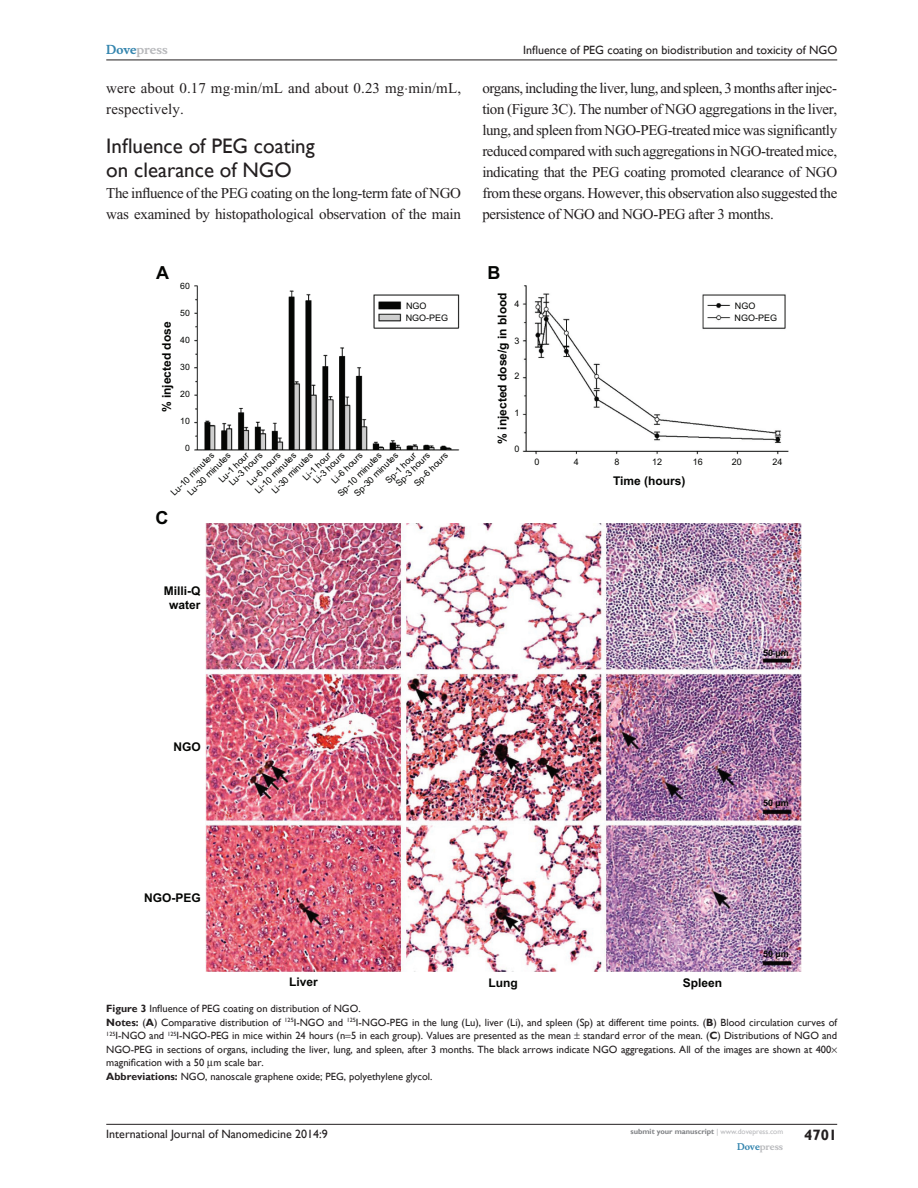
<style>
.page{position:relative;width:918px;height:1188px;background:#fff}
.page>*{position:absolute;margin:0;border:0;box-sizing:border-box;transform-origin:0 0}
.H2-2li{font:21px/24px "Gill Sans";color:#231f20}
.t1{font:700 18px "Arial";color:#040503}
.TxF{font:15px/21px "Times New Roman";letter-spacing:-.025em;color:#231f20}
.Tx{font:15px/21px "Times New Roman";letter-spacing:.005em;color:#231f20}
.t2{font:700 15px "Gill Sans";color:#231f20}
.t3{font:12px "Gill Sans";color:#231f20}
.t4{font:700 12px/14.4px "Arial";color:#040503;text-align:center}
.t5{font:700 12px "Musee";color:#b8b9bc}
.FigSNRI{font:10.5px/13.5px "Gill Sans";color:#231f20}
.FigC{font:10.5px "Gill Sans";color:#231f20}
.t6{font:9px/11.9px "Arial";color:#040503}
.t7{font:700 9px "Arial";color:#040503}
.t8{font:700 9px "Musee";color:#b8b9bc}
.t9{font:8.7px "Arial";color:#040503}
.t10{font:700 7.5px "Gill Sans";color:#808285}
.s1{color:#3485ae}
.s2{font-weight:700}
.s3{font-weight:400;color:#b8b9bc}
</style>
<div class="page">
<hr style="left:106px;top:1124px;width:731px;height:1px;background:#231f20">
<hr style="left:106px;top:60px;width:731px;height:1px;background:#231f20">
<img style="left:206px;top:524px;width:595px;height:447px">
<img style="left:523px;top:286px;width:266px;height:169px">
<img style="left:194px;top:285px;width:265px;height:166px">
<p class="t5" style="left:106px;top:43px;width:63px"><span class="s1">Dove</span>press</p>
<p class="Tx" style="left:106px;top:77px;width:356px">were about 0.17 mg⋅min/mL and about 0.23 mg⋅min/mL, respectively.</p>
<p class="H2-2li" style="left:106px;top:134px;width:210px">Influence of PEG coating on clearance of NGO</p>
<p class="TxF" style="left:106px;top:182px;width:356px">The influence of the PEG coating on the long-term fate of NGO was examined by histopathological observation of the main</p>
<p class="t3" style="left:523px;top:43px;width:316px">Influence of PEG coating on biodistribution and toxicity of NGO</p>
<p class="TxF" style="left:482px;top:77px;width:356px;text-align:justify">organs, including the liver, lung, and spleen, 3 months after injec&shy;tion (Figure 3C). The number of NGO aggregations in the liver, lung, and spleen from NGO-PEG-treated mice was significantly reduced compared with such aggregations in NGO-treated mice, indicating that the PEG coating promoted clearance of NGO from these organs. However, this observation also suggested the persistence of NGO and NGO-PEG after 3 months.</p>
<p class="t1" style="left:156px;top:260px;width:14px">A</p>
<p class="t1" style="left:488px;top:260px;width:14px">B</p>
<p class="t9" style="left:180px;top:280px;width:11px">60</p>
<p class="t6" style="left:406px;top:300px;width:44px">NGO<br>NGO-PEG</p>
<p class="t9" style="left:180px;top:308px;width:11px">50</p>
<p class="t9" style="left:180px;top:335px;width:11px">40</p>
<p class="t9" style="left:180px;top:362px;width:11px">30</p>
<p class="t9" style="left:180px;top:389px;width:11px">20</p>
<p class="t9" style="left:180px;top:416px;width:11px">10</p>
<p class="t9" style="left:185px;top:443px;width:6px">0</p>
<p class="t4" style="left:160px;top:412px;width:92px;rotate:-90deg">% injected dose</p>
<p class="t6" style="left:220px;top:474px;width:45px;line-height:9.6px;text-indent:-5px;rotate:-45deg">Lu-1 hour<br>Lu-3 hours</p>
<p class="t6" style="left:305px;top:472px;width:42px;line-height:9.6px;text-indent:-5px;rotate:-45deg">Li-1 hour<br>Li-3 hours</p>
<p class="t6" style="left:373px;top:468px;width:41px;line-height:12.9px;text-indent:-31px;rotate:-45deg">Sp-30 minutes<br>Sp-1 hour</p>
<p class="t6" style="left:245px;top:480px;width:45px;rotate:-45deg">Lu-6 hours</p>
<p class="t6" style="left:177px;top:482px;width:59px;text-indent:-12px;rotate:-45deg">Lu-10 minutes<br>Lu-30 minutes</p>
<p class="t6" style="left:325px;top:481px;width:60px;line-height:13.4px;text-indent:5px;rotate:-45deg">Li-6 hours<br>Sp-10 minutes</p>
<p class="t6" style="left:402px;top:471px;width:46px;line-height:12.9px;text-indent:-13px;rotate:-45deg">Sp-3 hours<br>Sp-6 hours</p>
<p class="t6" style="left:252px;top:488px;width:56px;rotate:-45deg">Li-10 minutes</p>
<p class="t6" style="left:269px;top:488px;width:56px;rotate:-45deg">Li-30 minutes</p>
<p class="t1" style="left:156px;top:506px;width:14px">C</p>
<p class="t4" style="left:164px;top:584px;width:38px">Milli-Q water</p>
<p class="t4" style="left:173px;top:740px;width:29px">NGO</p>
<p class="t4" style="left:144px;top:890px;width:58px">NGO-PEG</p>
<p class="t4" style="left:495px;top:444px;width:153px;rotate:-90deg">% injected dose/g in blood</p>
<p class="t6" style="left:514px;top:298px;width:7px">4</p>
<p class="t6" style="left:514px;top:335px;width:7px">3</p>
<p class="t6" style="left:514px;top:370px;width:7px">2</p>
<p class="t6" style="left:514px;top:407px;width:7px">1</p>
<p class="t6" style="left:514px;top:444px;width:7px">0</p>
<p class="t6" style="left:735px;top:300px;width:44px">NGO<br>NGO-PEG</p>
<p class="t6" style="left:534px;top:456px;width:7px">0</p>
<p class="t6" style="left:574px;top:456px;width:7px">4</p>
<p class="t6" style="left:614px;top:456px;width:7px">8</p>
<p class="t6" style="left:652px;top:456px;width:12px">12</p>
<p class="t6" style="left:693px;top:456px;width:12px">16</p>
<p class="t6" style="left:732px;top:456px;width:12px">20</p>
<p class="t6" style="left:772px;top:456px;width:12px">24</p>
<p class="t4" style="left:613px;top:473px;width:74px">Time (hours)</p>
<p class="t7" style="left:763px;top:647px;width:27px">50 µm</p>
<p class="t7" style="left:763px;top:797px;width:27px">50 µm</p>
<p class="t7" style="left:763px;top:948px;width:27px">50 µm</p>
<p class="t4" style="left:289px;top:975px;width:30px">Liver</p>
<p class="t4" style="left:488px;top:976px;width:31px">Lung</p>
<p class="t4" style="left:683px;top:976px;width:41px">Spleen</p>
<p class="FigC" style="left:106px;top:1002px;width:256px"><span class="s2">Figure 3</span> Influence of PEG coating on distribution of NGO.</p>
<p class="FigSNRI" style="left:106px;top:1015px;width:732px"><span class="s2">Notes:</span> (<span class="s2">A</span>) Comparative distribution of <sup>125</sup>I-NGO and <sup>125</sup>I-NGO-PEG in the lung (Lu), liver (Li), and spleen (Sp) at different time points. (<span class="s2">B</span>) Blood circulation curves of <sup>125</sup>I-NGO and <sup>125</sup>I-NGO-PEG in mice within 24 hours (n 5 in each group). Values are presented as the mean standard error of the mean. (<span class="s2">C</span>) Distributions of NGO and NGO-PEG in sections of organs, including the liver, lung, and spleen, after 3 months. The black arrows indicate NGO aggregations. All of the images are shown at 400 magnification with a 50 m scale bar.</p>
<p class="FigSNRI" style="left:106px;top:1069px;width:328px"><span class="s2">Abbreviations:</span> NGO, nanoscale graphene oxide; PEG, polyethylene glycol.</p>
<p class="t3" style="left:106px;top:1127px;width:223px">International Journal of Nanomedicine 2014:9</p>
<p class="t10" style="left:631px;top:1127px;width:154px">submit your manuscript <span class="s3">| www.dovepress.com</span></p>
<p class="t8" style="left:737px;top:1141px;width:48px"><span class="s1">Dove</span>press</p>
<h3 class="t2" style="left:804px;top:1126px;width:35px">4701</h3>
</div>
